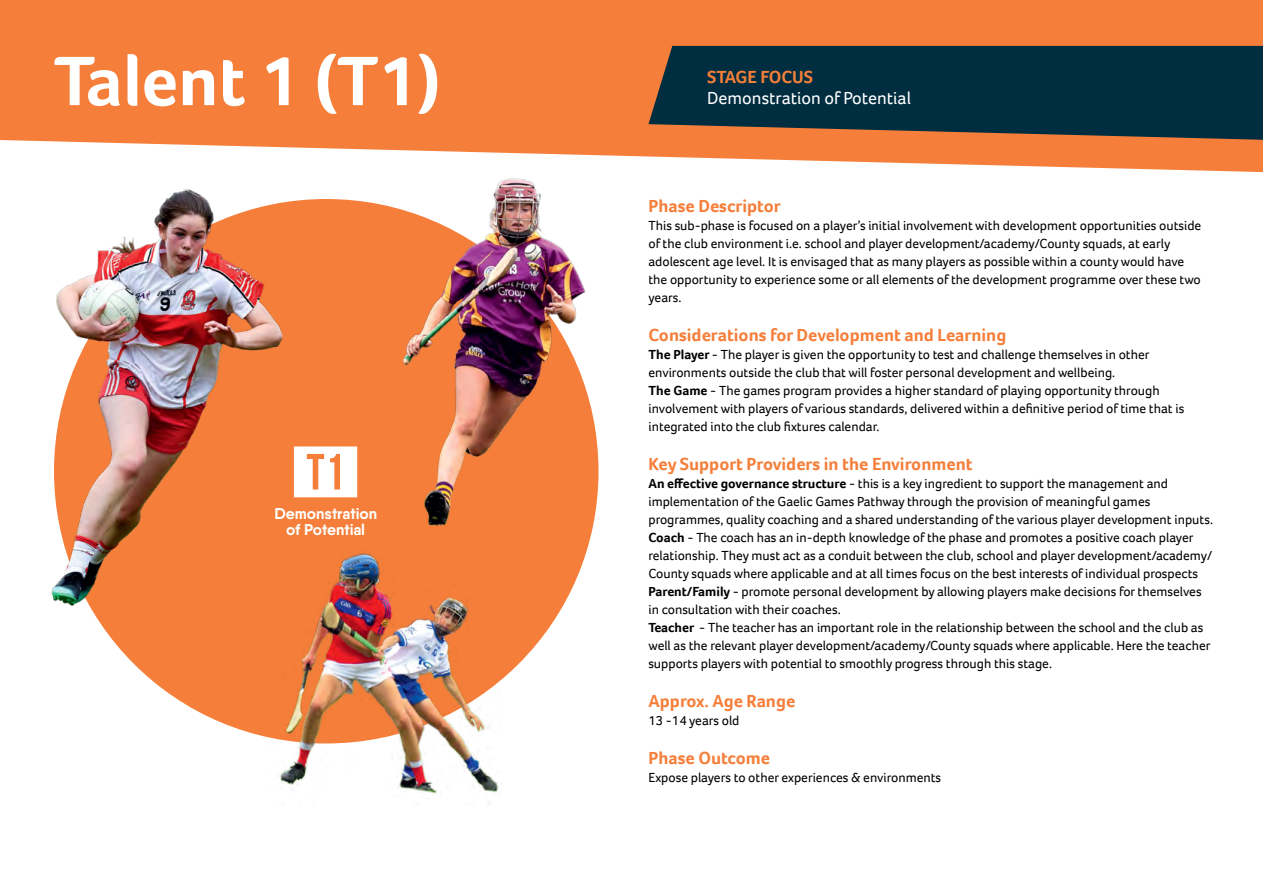
<style>
.page{position:relative;width:1263px;height:893px;background:#fff}
.page>*{position:absolute;margin:0;border:0;box-sizing:border-box;transform-origin:0 0}
.t1{font:700 72px "Foco";color:#fff}
.t2{font:700 50.85px "Bebas Neue";color:#f57f3a}
.t3{font:700 18px "Foco";color:#f57f3a}
.t4{font:18px "Foco";color:#fff}
.t5{font:700 15.6px/15.6px "Qanelas";color:#fff;text-align:center}
.t6{font:13.5px/18px "Foco";color:#000}
.s1{font-weight:700}
</style>
<div class="page">
<svg style="left:0;top:0;width:1263px;height:172px;background:#f68d50"></svg>
<svg style="left:648px;top:46px;width:615px;height:94px;background:#19353e"></svg>
<div style="left:54px;top:199px;width:544px;height:544px;background:#f57f3a;border-radius:50%"></div>
<div style="left:294px;top:446px;width:63px;height:51px;background:#fff"></div>
<img style="left:51px;top:189px;width:235px;height:422px">
<img style="left:370px;top:164px;width:235px;height:368px">
<img style="left:266px;top:537px;width:235px;height:257px">
<h1 class="t1" style="left:54px;top:33px;width:388px">Talent 1 (T1)</h1>
<h2 class="t2" style="left:306px;top:444px;width:40px">T1</h2>
<p class="t5" style="left:274px;top:506px;width:104px">Demonstration of Potential</p>
<h3 class="t3" style="left:707px;top:65px;width:108px">STAGE FOCUS</h3>
<h3 class="t4" style="left:707px;top:86px;width:205px">Demonstration of Potential</h3>
<h3 class="t3" style="left:648px;top:194px;width:134px">Phase Descriptor</h3>
<p class="t6" style="left:648px;top:216px;width:554px">This sub-phase is focused on a player’s initial involvement with development opportunities outside of the club environment i.e. school and player development/academy/County squads, at early adolescent age level. It is envisaged that as many players as possible within a county would have the opportunity to experience some or all elements of the development programme over these two years.</p>
<h3 class="t3" style="left:648px;top:323px;width:359px">Considerations for Development and Learning</h3>
<p class="t6" style="left:648px;top:345px;width:537px"><span class="s1">The Player -</span> The player is given the opportunity to test and challenge themselves in other environments outside the club that will foster personal development and wellbeing.<br><span class="s1">The Game -</span> The games program provides a higher standard of playing opportunity through involvement with players of various standards, delivered within a definitive period of time that is integrated into the club fixtures calendar.</p>
<h3 class="t3" style="left:648px;top:452px;width:326px">Key Support Providers in the Environment</h3>
<p class="t6" style="left:648px;top:474px;width:566px"><span class="s1">An effective governance structure -</span> this is a key ingredient to support the management and implementation of the Gaelic Games Pathway through the provision of meaningful games programmes, quality coaching and a shared understanding of the various player development inputs.<br><span class="s1">Coach -</span> The coach has an in-depth knowledge of the phase and promotes a positive coach player relationship. They must act as a conduit between the club, school and player development/academy/ County squads where applicable and at all times focus on the best interests of individual prospects <span class="s1">Parent/Family -</span> promote personal development by allowing players make decisions for themselves in consultation with their coaches.<br><span class="s1">Teacher -</span> The teacher has an important role in the relationship between the school and the club as well as the relevant player development/academy/County squads where applicable. Here the teacher supports players with potential to smoothly progress through this stage.</p>
<h3 class="t3" style="left:648px;top:689px;width:148px">Approx. Age Range</h3>
<p class="t6" style="left:648px;top:711px;width:92px">13 -14 years old</p>
<h3 class="t3" style="left:648px;top:746px;width:123px">Phase Outcome</h3>
<p class="t6" style="left:648px;top:768px;width:294px">Expose players to other experiences &amp; environments</p>
</div>
